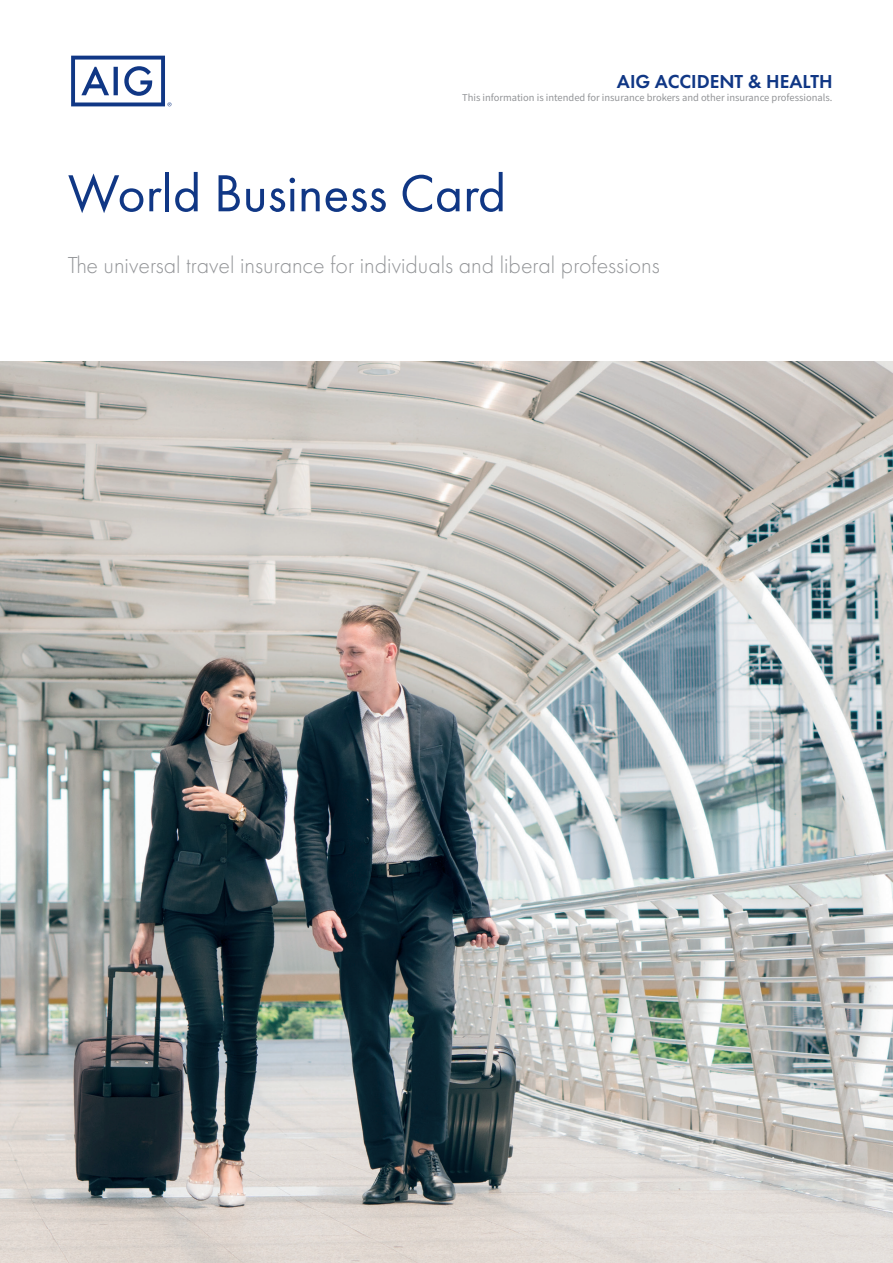
<style>
.page{position:relative;width:893px;height:1263px;background:#fff}
.page>*{position:absolute;margin:0;border:0;box-sizing:border-box;transform-origin:0 0}
.t1{font:54px "Futura PT";color:#103785}
.t2{font:300 24px "Futura PT";color:#939598}
.t3{font:600 19.5px "Futura PT";color:#103785}
.t4{font:10.5px "Source Sans Pro";color:#939598}
</style>
<div class="page">
<svg style="left:71px;top:56px;width:100px;height:50px"></svg>
<img style="left:0;top:361px;width:893px;height:902px">
<p class="t3" style="left:617px;top:70px;width:217px">AIG ACCIDENT &amp; HEALTH</p>
<p class="t4" style="left:462px;top:90px;width:372px">This information is intended for insurance brokers and other insurance professionals.</p>
<p class="t1" style="left:68px;top:161px;width:440px">World Business Card</p>
<p class="t2" style="left:68px;top:251px;width:593px">The universal travel insurance for individuals and liberal professions</p>
</div>
